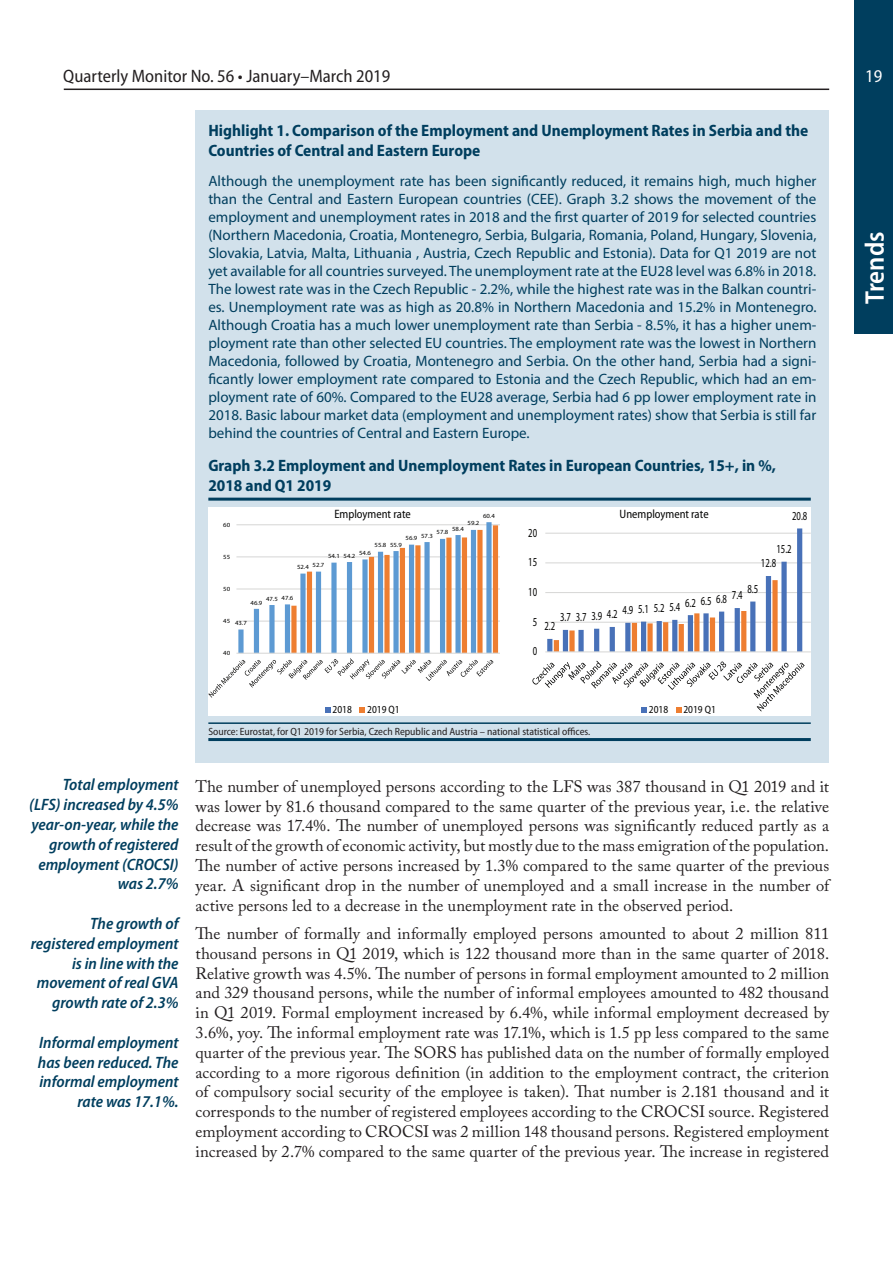
<style>
.page{position:relative;width:893px;height:1263px;background:#fff}
.page>*{position:absolute;margin:0;border:0;box-sizing:border-box;transform-origin:0 0}
.t1{font:600 semi-condensed 27px "Myriad Pro";color:#fff}
.t2{font:semi-condensed 18px "Myriad Pro";color:#231f20}
.Myriad_SC_12{font:semi-condensed 18px "Myriad Pro";color:#fff}
.Običan_txt_NO_HYPH{font:16.5px/19.8px "Adobe Caslon Pro";color:#231f20;text-align:justify}
.t3{font:italic 600 semi-condensed 16.5px/19.8px "Myriad Pro";color:#003e5e;text-align:right}
.Tabela_-_naslov{font:700 semi-condensed 16.5px/19.8px "Myriad Pro";color:#003e5e}
.okvir_body_text{font:15px/18px "Myriad Pro";color:#003e5e;text-align:justify}
.t4{font:semi-condensed 12.3px "Myriad Pro";color:#050504;scale:.77 1}
.t5{font:semi-condensed 12.15px "Myriad Pro";color:#050504;scale:.95 1}
.t6{font:semi-condensed 10.8px "Myriad Pro";letter-spacing:.005em;color:#050504;scale:.95 1}
.ispod_tabela{font:semi-condensed 10.5px "Myriad Pro";color:#231f20}
.t7{font:semi-condensed 6.3px "Myriad Pro";letter-spacing:-.005em;color:#050504;scale:1.16 1}
</style>
<div class="page">
<hr style="left:64px;top:89px;width:765px;height:1px;background:#231f20">
<div style="left:855px;top:0;width:38px;height:334px;background:#003e5e"></div>
<div style="left:196px;top:111px;width:633px;height:652px;background:#d2e1eb"></div>
<hr style="left:208px;top:498px;width:603px;height:3px;background:#003e5e">
<hr style="left:208px;top:722px;width:603px;height:2px;background:#003e5e">
<hr style="left:208px;top:738px;width:603px;height:3px;background:#003e5e">
<div style="left:208px;top:508px;width:603px;height:208px;background:#fff"></div>
<hr style="left:236px;top:524px;width:264px;height:1px;background:#d9d9d8">
<hr style="left:236px;top:556px;width:264px;height:1px;background:#d9d9d8">
<hr style="left:236px;top:588px;width:264px;height:1px;background:#d9d9d8">
<hr style="left:236px;top:621px;width:264px;height:1px;background:#d9d9d8">
<hr style="left:236px;top:653px;width:264px;height:1px;background:#d9d9d8">
<svg style="left:208px;top:522px;width:290px;height:176px"></svg>
<hr style="left:545px;top:533px;width:266px;height:1px;background:#d9d9d8">
<hr style="left:545px;top:562px;width:266px;height:1px;background:#d9d9d8">
<hr style="left:545px;top:592px;width:266px;height:1px;background:#d9d9d8">
<hr style="left:545px;top:622px;width:266px;height:1px;background:#d9d9d8">
<svg style="left:547px;top:528px;width:255px;height:123px"></svg>
<hr style="left:545px;top:651px;width:266px;height:1px;background:#d9d9d8">
<svg style="left:532px;top:661px;width:273px;height:52px"></svg>
<svg style="left:325px;top:707px;width:5px;height:6px"></svg>
<svg style="left:360px;top:707px;width:5px;height:6px"></svg>
<p class="t2" style="left:63px;top:66px;width:329px">Quarterly Monitor No. 56 • January–March 2019</p>
<p class="Myriad_SC_12" style="left:865px;top:66px;width:19px">19</p>
<p class="Tabela_-_naslov" style="left:208px;top:120px;width:601px">Highlight 1. Comparison of the Employment and Unemployment Rates in Serbia and the<br>Countries of Central and Eastern Europe</p>
<p class="okvir_body_text" style="left:208px;top:172px;width:610px">Although the unemployment rate has been significantly reduced, it remains high, much higher than the Central and Eastern European countries (CEE). Graph 3.2 shows the movement of the employment and unemployment rates in 2018 and the first quarter of 2019 for selected countries (Northern Macedonia, Croatia, Montenegro, Serbia, Bulgaria, Romania, Poland, Hungary, Slovenia, Slovakia, Latvia, Malta, Lithuania , Austria, Czech Republic and Estonia). Data for Q1 2019 are not yet available for all countries surveyed. The unemployment rate at the EU28 level was 6.8% in 2018.<br>The lowest rate was in the Czech Republic - 2.2%, while the highest rate was in the Balkan countri&shy;es. Unemployment rate was as high as 20.8% in Northern Macedonia and 15.2% in Montenegro.<br>Although Croatia has a much lower unemployment rate than Serbia - 8.5%, it has a higher unem&shy;ployment rate than other selected EU countries. The employment rate was the lowest in Northern Macedonia, followed by Croatia, Montenegro and Serbia. On the other hand, Serbia had a signi&shy;ficantly lower employment rate compared to Estonia and the Czech Republic, which had an em&shy;ployment rate of 60%. Compared to the EU28 average, Serbia had 6 pp lower employment rate in 2018. Basic labour market data (employment and unemployment rates) show that Serbia is still far behind the countries of Central and Eastern Europe.</p>
<p class="Tabela_-_naslov" style="left:208px;top:456px;width:569px">Graph 3.2 Employment and Unemployment Rates in European Countries, 15+, in %,<br>2018 and Q1 2019</p>
<p class="t7" style="left:223px;top:521px;width:7px">60</p>
<p class="t5" style="left:334px;top:507px;width:82px">Employment rate</p>
<p class="t7" style="left:483px;top:512px;width:12px">60.4</p>
<p class="t7" style="left:468px;top:520px;width:12px">59.2</p>
<p class="t7" style="left:452px;top:525px;width:12px">58.4</p>
<p class="t7" style="left:437px;top:529px;width:12px">57.8</p>
<p class="t7" style="left:406px;top:533px;width:25px">56.9 57.3</p>
<p class="t4" style="left:528px;top:526px;width:13px">20</p>
<p class="t5" style="left:620px;top:507px;width:95px">Unemployment rate</p>
<p class="t4" style="left:792px;top:509px;width:21px">20.8</p>
<p class="t7" style="left:223px;top:553px;width:7px">55</p>
<p class="t7" style="left:375px;top:541px;width:25px">55.8 55.9</p>
<p class="t7" style="left:328px;top:552px;width:38px">54.1 54.2 54.6</p>
<p class="t7" style="left:297px;top:563px;width:25px">52.4 52.7</p>
<p class="t4" style="left:528px;top:556px;width:13px">15</p>
<p class="t4" style="left:776px;top:542px;width:21px">15.2</p>
<p class="t4" style="left:761px;top:557px;width:21px">12.8</p>
<p class="t7" style="left:223px;top:585px;width:7px">50</p>
<p class="t7" style="left:266px;top:595px;width:25px">47.5 47.6</p>
<p class="t7" style="left:251px;top:599px;width:12px">46.9</p>
<p class="t7" style="left:223px;top:617px;width:7px">45</p>
<p class="t7" style="left:235px;top:619px;width:12px">43.7</p>
<p class="t4" style="left:747px;top:582px;width:16px">8.5</p>
<p class="t4" style="left:528px;top:585px;width:13px">10</p>
<p class="t4" style="left:560px;top:602px;width:239px">3.7 3.7 3.9 4.2 4.9 5.1 5.2 5.4 6.2 6.5 6.8 7.4</p>
<p class="t4" style="left:533px;top:615px;width:7px">5</p>
<p class="t4" style="left:544px;top:619px;width:16px">2.2</p>
<p class="t7" style="left:223px;top:649px;width:7px">40</p>
<p class="t4" style="left:533px;top:645px;width:7px">0</p>
<p class="t6" style="left:333px;top:704px;width:22px">2018</p>
<p class="t6" style="left:367px;top:704px;width:36px">2019 Q1</p>
<p class="t6" style="left:649px;top:704px;width:22px">2018</p>
<p class="t6" style="left:683px;top:704px;width:36px">2019 Q1</p>
<p class="ispod_tabela" style="left:208px;top:726px;width:383px">Source: Eurostat, for Q1 2019 for Serbia, Czech Republic and Austria – national statistical offices.</p>
<p class="t3" style="left:29px;top:775px;width:151px">Total employment (LFS) increased by 4.5% year-on-year, while the growth of registered employment (CROCSI) was 2.7%</p>
<p class="t3" style="left:31px;top:914px;width:149px">The growth of registered employment is in line with the movement of real GVA growth rate of 2.3%</p>
<p class="t3" style="left:38px;top:1033px;width:142px">Informal employment has been reduced. The informal employment rate was 17.1%.</p>
<p class="Običan_txt_NO_HYPH" style="left:196px;top:776px;width:635px">The number of unemployed persons according to the LFS was 387 thousand in Q1 2019 and it was lower by 81.6 thousand compared to the same quarter of the previous year, i.e. the relative decrease was 17.4%. The number of unemployed persons was significantly reduced partly as a result of the growth of economic activity, but mostly due to the mass emigration of the population.<br>The number of active persons increased by 1.3% compared to the same quarter of the previous year. A significant drop in the number of unemployed and a small increase in the number of active persons led to a decrease in the unemployment rate in the observed period.</p>
<p class="Običan_txt_NO_HYPH" style="left:196px;top:923px;width:635px">The number of formally and informally employed persons amounted to about 2 million 811 thousand persons in Q1 2019, which is 122 thousand more than in the same quarter of 2018.<br>Relative growth was 4.5%. The number of persons in formal employment amounted to 2 million and 329 thousand persons, while the number of informal employees amounted to 482 thousand in Q1 2019. Formal employment increased by 6.4%, while informal employment decreased by 3.6%, yoy. The informal employment rate was 17.1%, which is 1.5 pp less compared to the same quarter of the previous year. The SORS has published data on the number of formally employed according to a more rigorous definition (in addition to the employment contract, the criterion of compulsory social security of the employee is taken). That number is 2.181 thousand and it corresponds to the number of registered employees according to the CROCSI source. Registered employment according to CROCSI was 2 million 148 thousand persons. Registered employment increased by 2.7% compared to the same quarter of the previous year. The increase in registered</p>
<h1 class="t1" style="left:860px;top:304px;width:74px;rotate:-90deg">Trends</h1>
</div>
